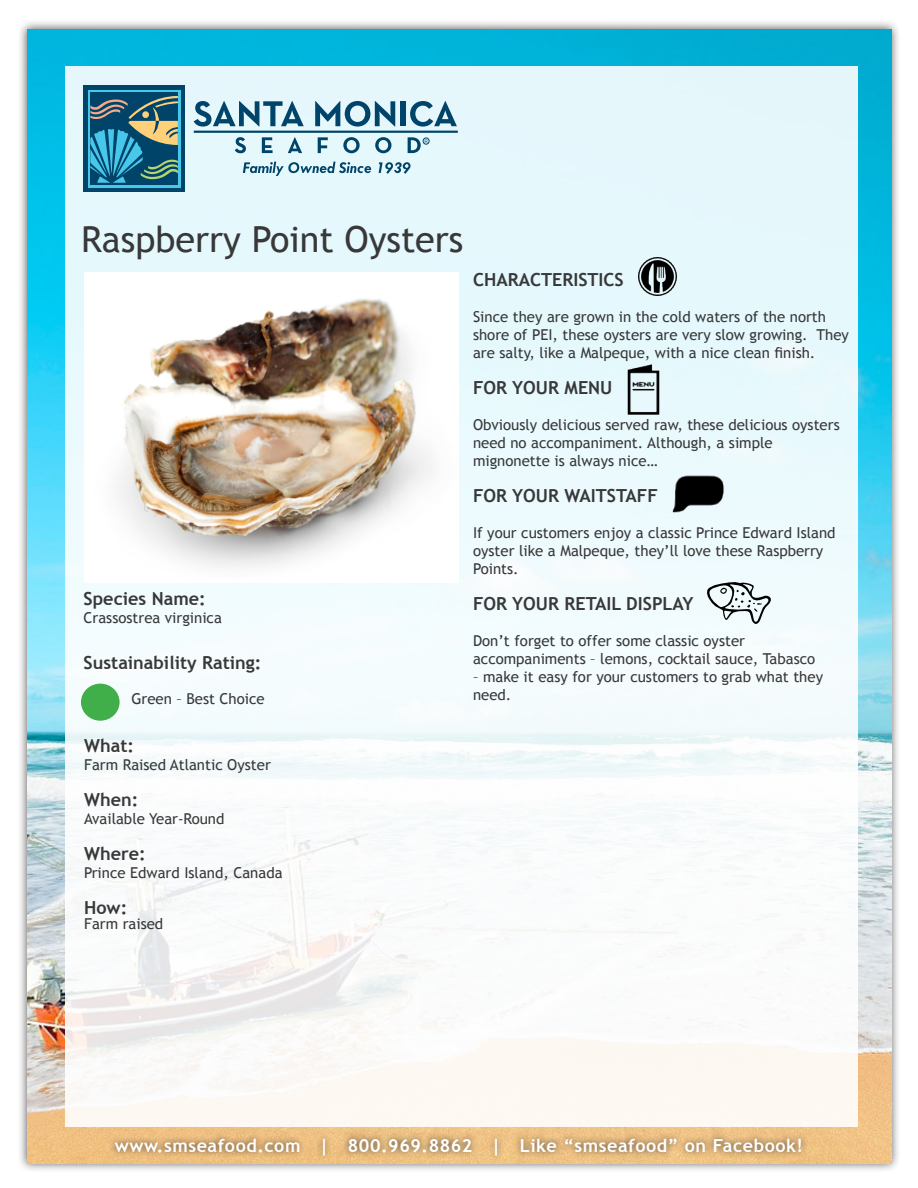
<style>
.page{position:relative;width:918px;height:1188px;background:#fff}
.page>*{position:absolute;margin:0;border:0;box-sizing:border-box;transform-origin:0 0}
.t1{font:36px "Trebuchet MS";color:#383839}
.t2{font:700 18px "Trebuchet MS";color:#383839}
.t3{font:700 18px "Trebuchet MS";letter-spacing:.03em;color:#fff}
.t4{font:15px/18px "Trebuchet MS";color:#383839}
.t5{font:4.95px "Arial";color:#00446a}
</style>
<div class="page">
<div style="left:17px;top:20px;width:884px;height:1153px;background:#231f20;opacity:.75"></div>
<img style="left:27px;top:29px;width:864px;height:1134px">
<img style="left:65px;top:67px;width:792px;height:1059px">
<div style="left:81px;top:684px;width:39px;height:37px;background:#40ae49;border-radius:50%"></div>
<img style="left:708px;top:583px;width:62px;height:41px">
<img style="left:661px;top:460px;width:70px;height:69px">
<img style="left:638px;top:258px;width:38px;height:38px">
<img style="left:628px;top:364px;width:31px;height:50px">
<div style="left:84px;top:86px;width:101px;height:106px;background:#00446a"></div>
<div style="left:88px;top:90px;width:92px;height:97px;background:#47c7e9"></div>
<svg style="left:235px;top:137px;width:11px;height:16px"></svg>
<svg style="left:262px;top:137px;width:11px;height:16px"></svg>
<svg style="left:288px;top:137px;width:14px;height:16px"></svg>
<svg style="left:318px;top:137px;width:10px;height:16px"></svg>
<svg style="left:343px;top:137px;width:17px;height:16px"></svg>
<svg style="left:375px;top:137px;width:16px;height:16px"></svg>
<svg style="left:194px;top:101px;width:110px;height:26px;background:#85acbe"></svg>
<svg style="left:315px;top:101px;width:80px;height:26px;background:#7ca5b9"></svg>
<div style="left:401px;top:101px;width:5px;height:25px;background:#00446a"></div>
<svg style="left:410px;top:101px;width:47px;height:26px"></svg>
<hr style="left:194px;top:131px;width:264px;height:2px;background:#00446a">
<div style="left:90px;top:92px;width:88px;height:93px;background:#00446a"></div>
<svg style="left:90px;top:96px;width:88px;height:87px"></svg>
<svg style="left:243px;top:162px;width:128px;height:14px;background:#a1c2d0"></svg>
<svg style="left:379px;top:162px;width:32px;height:12px"></svg>
<svg style="left:408px;top:137px;width:21px;height:16px"></svg>
<div style="left:107px;top:1131px;width:701px;height:31px;background:#231f20;opacity:.75"></div>
<img style="left:84px;top:272px;width:375px;height:311px">
<p class="t5" style="left:424px;top:138px;width:5px">R</p>
<p class="t1" style="left:81px;top:218px;width:384px">Raspberry Point Oysters</p>
<p class="t2" style="left:84px;top:587px;width:124px">Species Name:</p>
<p class="t4" style="left:84px;top:609px;width:140px">Crassostrea virginica</p>
<p class="t2" style="left:84px;top:651px;width:179px">Sustainability Rating:</p>
<p class="t4" style="left:131px;top:690px;width:135px">Green – Best Choice</p>
<p class="t2" style="left:84px;top:735px;width:51px">What:</p>
<p class="t4" style="left:84px;top:756px;width:188px">Farm Raised Atlantic Oyster</p>
<p class="t2" style="left:84px;top:789px;width:56px">When:</p>
<p class="t4" style="left:84px;top:810px;width:142px">Available Year-Round</p>
<p class="t2" style="left:84px;top:843px;width:63px">Where:</p>
<p class="t4" style="left:84px;top:864px;width:200px">Prince Edward Island, Canada</p>
<p class="t2" style="left:84px;top:897px;width:45px">How:</p>
<p class="t4" style="left:84px;top:915px;width:81px">Farm raised</p>
<p class="t2" style="left:473px;top:268px;width:152px">CHARACTERISTICS</p>
<p class="t4" style="left:473px;top:307px;width:377px">Since they are grown in the cold waters of the north shore of PEI, these oysters are very slow growing. They are salty, like a Malpeque, with a nice clean finish.</p>
<p class="t2" style="left:473px;top:376px;width:141px">FOR YOUR MENU</p>
<p class="t4" style="left:473px;top:415px;width:368px">Obviously delicious served raw, these delicious oysters need no accompaniment. Although, a simple mignonette is always nice…</p>
<p class="t2" style="left:473px;top:484px;width:186px">FOR YOUR WAITSTAFF</p>
<p class="t4" style="left:473px;top:523px;width:364px">If your customers enjoy a classic Prince Edward Island oyster like a Malpeque, they’ll love these Raspberry<br>Points.</p>
<p class="t2" style="left:473px;top:592px;width:222px">FOR YOUR RETAIL DISPLAY</p>
<p class="t4" style="left:473px;top:631px;width:344px">Don’t forget to offer some classic oyster accompaniments – lemons, cocktail sauce, Tabasco</p>
<p class="t4" style="left:473px;top:667px;width:352px">– make it easy for your customers to grab what they need.</p>
<p class="t3" style="left:115px;top:1134px;width:690px">www.smseafood.com | 800.969.8862 | Like “smseafood” on Facebook!</p>
</div>
